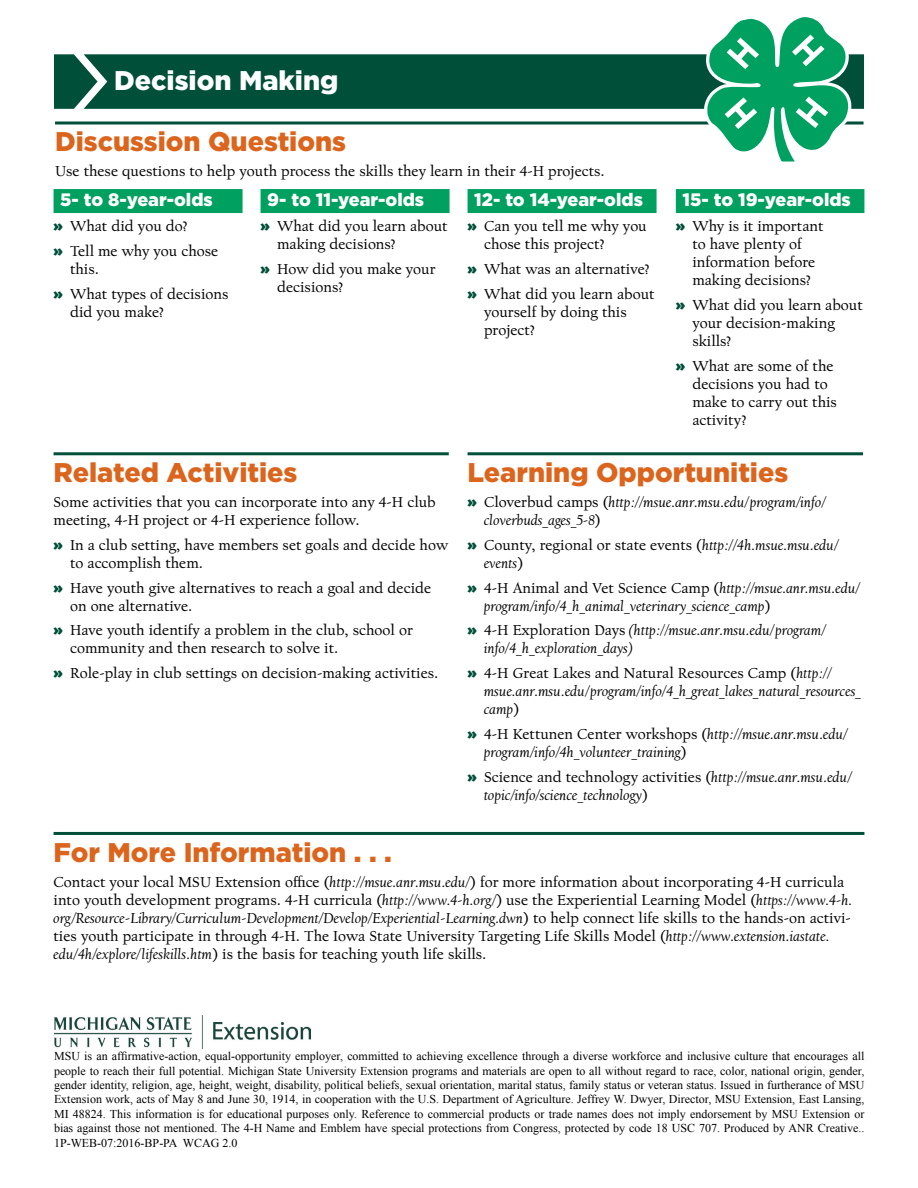
<style>
.page{position:relative;width:918px;height:1188px;background:#fff}
.page>*{position:absolute;margin:0;border:0;box-sizing:border-box;transform-origin:0 0}
.Subhead1{font:900 27px "Gotham";color:#dc651e}
.Subhead1-2{font:900 27px "Gotham";color:#fff}
.Subhead2{font:900 18px "Gotham";color:#fff}
.Body{font:15px/18px "Californian FB Text";color:#000}
.t1{font:italic 15px/18px "Californian FB Text";color:#000}
.Indicia{font:12px/14.4px "Times New Roman";color:#000;text-align:justify}
.s1{font-family:"Gotham";font-weight:900;color:#004f39}
.s2{font-family:"Gotham";font-weight:900;font-style:normal;color:#004f39}
.s3{font-style:normal}
.s4{font-style:italic}
</style>
<div class="page">
<div style="left:54px;top:54px;width:810px;height:55px;background:#004f39"></div>
<hr style="left:114px;top:60px;width:567px;height:3px;background:#004f39">
<hr style="left:55px;top:121px;width:809px;height:3px;background:#004f39">
<div style="left:54px;top:189px;width:189px;height:24px;background:#00a160"></div>
<div style="left:261px;top:189px;width:189px;height:24px;background:#00a160"></div>
<div style="left:468px;top:189px;width:189px;height:24px;background:#00a160"></div>
<div style="left:676px;top:189px;width:188px;height:24px;background:#00a160"></div>
<hr style="left:54px;top:452px;width:395px;height:3px;background:#004f39">
<hr style="left:468px;top:452px;width:395px;height:3px;background:#004f39">
<hr style="left:54px;top:832px;width:810px;height:3px;background:#004f39">
<img style="left:55px;top:1015px;width:255px;height:34px">
<svg style="left:704px;top:17px;width:147px;height:145px"></svg>
<h1 class="Subhead1-2" style="left:114px;top:62px;width:226px">Decision Making</h1>
<h1 class="Subhead1" style="left:55px;top:123px;width:293px">Discussion Questions</h1>
<p class="Body" style="left:55px;top:163px;width:551px">Use these questions to help youth process the skills they learn in their 4-H projects.</p>
<h2 class="Subhead2" style="left:60px;top:187px;width:154px">5- to 8-year-olds</h2>
<p class="Body" style="left:54px;top:217px;width:136px"><span class="s1">»</span> What did you do?</p>
<p class="Body" style="left:70px;top:242px;width:150px;text-indent:-16px"><span class="s1">»</span> Tell me why you chose this.</p>
<p class="Body" style="left:70px;top:285px;width:160px;text-indent:-16px"><span class="s1">»</span> What types of decisions did you make?</p>
<h2 class="Subhead2" style="left:267px;top:187px;width:158px">9- to 11-year-olds</h2>
<p class="Body" style="left:277px;top:217px;width:172px;text-indent:-16px"><span class="s1">»</span> What did you learn about making decisions?</p>
<p class="Body" style="left:277px;top:260px;width:160px;text-indent:-16px"><span class="s1">»</span> How did you make your decisions?</p>
<h2 class="Subhead2" style="left:474px;top:187px;width:170px">12- to 14-year-olds</h2>
<p class="Body" style="left:484px;top:217px;width:164px;text-indent:-16px"><span class="s1">»</span> Can you tell me why you chose this project?</p>
<p class="Body" style="left:468px;top:260px;width:184px"><span class="s1">»</span> What was an alternative?</p>
<p class="Body" style="left:484px;top:285px;width:172px;text-indent:-16px"><span class="s1">»</span> What did you learn about yourself by doing this project?</p>
<h2 class="Subhead2" style="left:683px;top:187px;width:170px">15- to 19-year-olds</h2>
<p class="Body" style="left:676px;top:217px;width:149px;text-align:center"><span class="s1">»</span> Why is it important to have plenty of information before making decisions?</p>
<p class="Body" style="left:692px;top:296px;width:172px;text-indent:-16px"><span class="s1">»</span> What did you learn about your decision-making skills?</p>
<p class="Body" style="left:692px;top:357px;width:146px;text-indent:-16px"><span class="s1">»</span> What are some of the decisions you had to make to carry out this activity?</p>
<h1 class="Subhead1" style="left:54px;top:454px;width:245px">Related Activities</h1>
<p class="Body" style="left:54px;top:493px;width:384px">Some activities that you can incorporate into any 4-H club meeting, 4-H project or 4-H experience follow.</p>
<p class="Body" style="left:70px;top:536px;width:380px;text-indent:-16px"><span class="s1">»</span> In a club setting, have members set goals and decide how to accomplish them.</p>
<p class="Body" style="left:70px;top:579px;width:363px;text-indent:-16px"><span class="s1">»</span> Have youth give alternatives to reach a goal and decide on one alternative.</p>
<p class="Body" style="left:70px;top:622px;width:344px;text-indent:-16px"><span class="s1">»</span> Have youth identify a problem in the club, school or community and then research to solve it.</p>
<p class="Body" style="left:54px;top:664px;width:386px"><span class="s1">»</span> Role-play in club settings on decision-making activities.</p>
<h1 class="Subhead1" style="left:468px;top:454px;width:322px">Learning Opportunities</h1>
<p class="t1" style="left:484px;top:493px;width:343px;text-indent:-16px"><span class="s2">»</span> <span class="s3">Cloverbud camps (</span>http://msue.anr.msu.edu/program/info/ cloverbuds_ages_5-8<span class="s3">)</span></p>
<p class="Body" style="left:484px;top:536px;width:356px;text-indent:-16px"><span class="s1">»</span> County, regional or state events (<span class="s4">http://4h.msue.msu.edu/ events</span>)</p>
<p class="t1" style="left:484px;top:579px;width:377px;text-indent:-16px"><span class="s2">»</span> <span class="s3">4-H Animal and Vet Science Camp (</span>http://msue.anr.msu.edu/ program/info/4_h_animal_veterinary_science_camp<span class="s3">)</span></p>
<p class="t1" style="left:484px;top:622px;width:343px;text-indent:-16px"><span class="s2">»</span> <span class="s3">4-H Exploration Days</span> (http://msue.anr.msu.edu/program/ info/4_h_exploration_days)</p>
<p class="t1" style="left:484px;top:664px;width:379px;text-indent:-16px"><span class="s2">»</span> <span class="s3">4-H Great Lakes and Natural Resources Camp (</span>http:// msue.anr.msu.edu/program/info/4_h_great_lakes_natural_resources_ camp<span class="s3">)</span></p>
<p class="t1" style="left:484px;top:725px;width:365px;text-indent:-16px"><span class="s2">»</span> <span class="s3">4-H Kettunen Center workshops (</span>http://msue.anr.msu.edu/ program/info/4h_volunteer_training<span class="s3">)</span></p>
<p class="t1" style="left:484px;top:768px;width:369px;text-indent:-16px"><span class="s2">»</span> <span class="s3">Science and technology activities (</span>http://msue.anr.msu.edu/ topic/info/science_technology<span class="s3">)</span></p>
<h1 class="Subhead1" style="left:54px;top:834px;width:340px">For More Information . . .</h1>
<p class="Body" style="left:54px;top:873px;width:801px">Contact your local MSU Extension office (<span class="s4">http://msue.anr.msu.edu/</span>) for more information about incorporating 4-H curricula into youth development programs. 4-H curricula (<span class="s4">http://www.4-h.org/</span>) use the Experiential Learning Model (<span class="s4">https://www.4-h. org/Resource-Library/Curriculum-Development/Develop/Experiential-Learning.dwn</span>) to help connect life skills to the hands-on activi&shy;ties youth participate in through 4-H. The Iowa State University Targeting Life Skills Model (<span class="s4">http://www.extension.iastate. edu/4h/explore/lifeskills.htm</span>) is the basis for teaching youth life skills.</p>
<p class="Indicia" style="left:54px;top:1049px;width:812px">MSU is an affirmative-action, equal-opportunity employer, committed to achieving excellence through a diverse workforce and inclusive culture that encourages all people to reach their full potential. Michigan State University Extension programs and materials are open to all without regard to race, color, national origin, gender, gender identity, religion, age, height, weight, disability, political beliefs, sexual orientation, marital status, family status or veteran status. Issued in furtherance of MSU Extension work, acts of May 8 and June 30, 1914, in cooperation with the U.S. Department of Agriculture. Jeffrey W. Dwyer, Director, MSU Extension, East Lansing, MI 48824. This information is for educational purposes only. Reference to commercial products or trade names does not imply endorsement by MSU Extension or bias against those not mentioned. The 4-H Name and Emblem have special protections from Congress, protected by code 18 USC 707. Produced by ANR Creative..<br>1P-WEB-07:2016-BP-PA WCAG 2.0</p>
</div>
